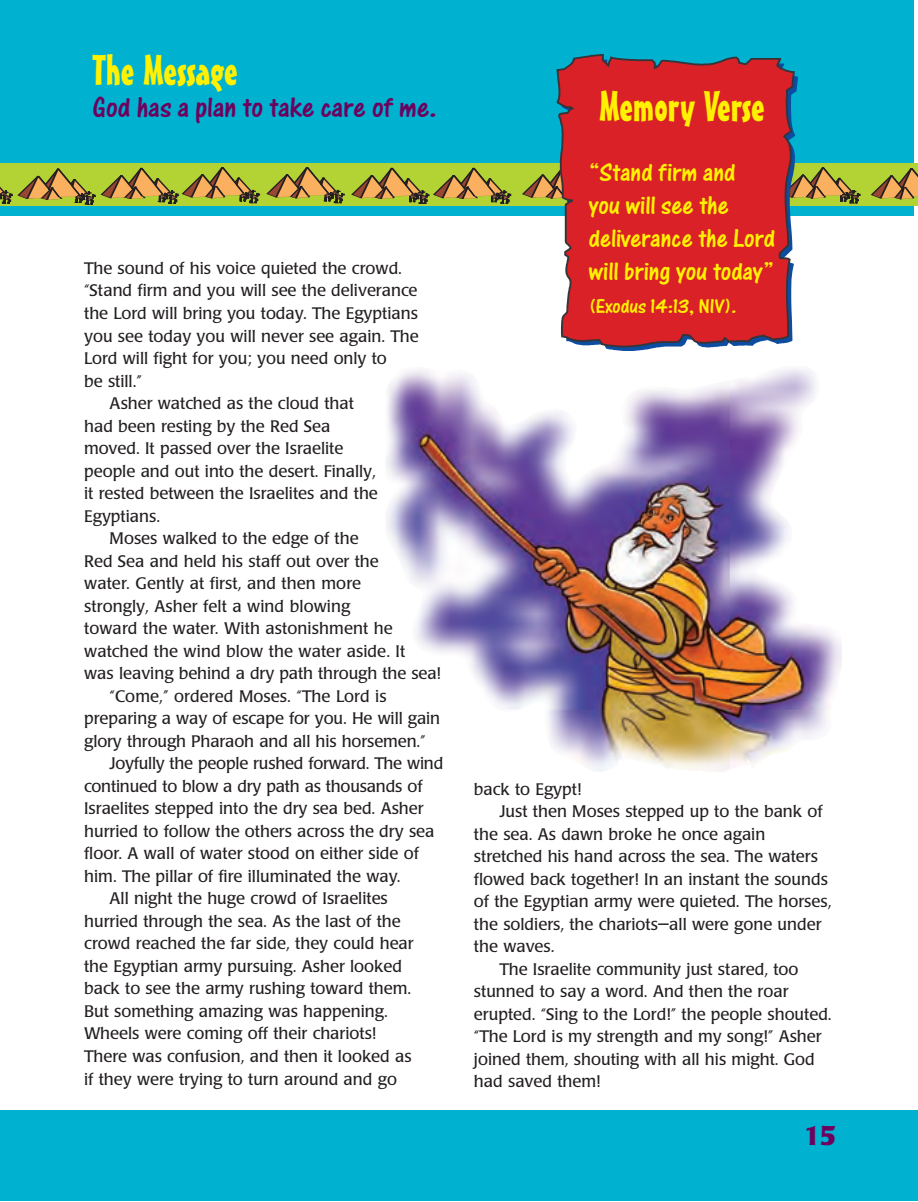
<style>
.page{position:relative;width:918px;height:1202px;background:#fff}
.page>*{position:absolute;margin:0;border:0;box-sizing:border-box;transform-origin:0 0}
.t1{font:42px "Mister Earl BT";color:#fff101}
.t2{font:30px "One Stroke Script Plain";color:#6e015e}
.t3{font:27px/33px "One Stroke Script Plain";color:#fff101}
.t4{font:700 27px "Poppl Laudatio";color:#6e015e}
.t5{font:21px "One Stroke Script Plain";color:#fff101}
.t6{font:16.5px "Poppl Laudatio";color:#231f20}
</style>
<div class="page">
<div style="left:0;top:0;width:913px;height:216px;background:#00b1d0"></div>
<div style="left:0;top:163px;width:918px;height:43px;background:#b3d234"></div>
<svg style="left:0;top:167px;width:918px;height:38px"></svg>
<div style="left:0;top:1109px;width:918px;height:91px;background:#00b1d0"></div>
<svg style="left:556px;top:54px;width:240px;height:294px"></svg>
<img style="left:386px;top:369px;width:456px;height:403px">
<h1 class="t1" style="left:93px;top:54px;width:147px">The Message</h1>
<h2 class="t2" style="left:93px;top:98px;width:346px">God has a plan to take care of me.</h2>
<p class="t6" style="left:84px;top:262px;width:319px">The sound of his voice quieted the crowd.</p>
<p class="t6" style="left:84px;top:284px;width:335px">“Stand firm and you will see the deliverance</p>
<p class="t6" style="left:84px;top:307px;width:335px">the Lord will bring you today. The Egyptians</p>
<p class="t6" style="left:84px;top:329px;width:336px">you see today you will never see again. The</p>
<p class="t6" style="left:84px;top:352px;width:304px">Lord will fight for you; you need only to</p>
<p class="t6" style="left:84px;top:374px;width:59px">be still.”</p>
<p class="t6" style="left:110px;top:397px;width:246px">Asher watched as the cloud that</p>
<p class="t6" style="left:84px;top:419px;width:248px">had been resting by the Red Sea</p>
<p class="t6" style="left:84px;top:442px;width:261px">moved. It passed over the Israelite</p>
<p class="t6" style="left:84px;top:464px;width:293px">people and out into the desert. Finally,</p>
<p class="t6" style="left:84px;top:487px;width:295px">it rested between the Israelites and the</p>
<p class="t6" style="left:84px;top:509px;width:77px">Egyptians.</p>
<p class="t6" style="left:110px;top:532px;width:251px">Moses walked to the edge of the</p>
<p class="t6" style="left:84px;top:554px;width:296px">Red Sea and held his staff out over the</p>
<p class="t6" style="left:84px;top:577px;width:279px">water. Gently at first, and then more</p>
<p class="t6" style="left:84px;top:599px;width:268px">strongly, Asher felt a wind blowing</p>
<p class="t6" style="left:84px;top:622px;width:310px">toward the water. With astonishment he</p>
<p class="t6" style="left:84px;top:644px;width:323px">watched the wind blow the water aside. It</p>
<p class="t6" style="left:84px;top:667px;width:358px">was leaving behind a dry path through the sea!</p>
<p class="t6" style="left:110px;top:689px;width:278px">“Come,” ordered Moses. “The Lord is</p>
<p class="t6" style="left:84px;top:712px;width:358px">preparing a way of escape for you. He will gain</p>
<p class="t6" style="left:84px;top:734px;width:343px">glory through Pharaoh and all his horsemen.”</p>
<p class="t6" style="left:110px;top:757px;width:335px">Joyfully the people rushed forward. The wind</p>
<p class="t6" style="left:84px;top:779px;width:340px">continued to blow a dry path as thousands of</p>
<p class="t6" style="left:84px;top:802px;width:341px">Israelites stepped into the dry sea bed. Asher</p>
<p class="t6" style="left:84px;top:824px;width:352px">hurried to follow the others across the dry sea</p>
<p class="t6" style="left:84px;top:847px;width:336px">floor. A wall of water stood on either side of</p>
<p class="t6" style="left:84px;top:869px;width:318px">him. The pillar of fire illuminated the way.</p>
<p class="t6" style="left:110px;top:892px;width:280px">All night the huge crowd of Israelites</p>
<p class="t6" style="left:84px;top:914px;width:318px">hurried through the sea. As the last of the</p>
<p class="t6" style="left:84px;top:937px;width:331px">crowd reached the far side, they could hear</p>
<p class="t6" style="left:84px;top:959px;width:319px">the Egyptian army pursuing. Asher looked</p>
<p class="t6" style="left:84px;top:982px;width:329px">back to see the army rushing toward them.</p>
<p class="t6" style="left:84px;top:1004px;width:305px">But something amazing was happening.</p>
<p class="t6" style="left:84px;top:1027px;width:294px">Wheels were coming off their chariots!</p>
<p class="t6" style="left:84px;top:1049px;width:329px">There was confusion, and then it looked as</p>
<p class="t6" style="left:84px;top:1072px;width:314px">if they were trying to turn around and go</p>
<h1 class="t1" style="left:600px;top:91px;width:167px">Memory Verse</h1>
<h3 class="t3" style="left:589px;top:159px;width:188px">“Stand firm and<br>you will see the deliverance the Lord will bring you today”</h3>
<p class="t5" style="left:589px;top:300px;width:149px">(Exodus 14:13, NIV).</p>
<p class="t6" style="left:474px;top:782px;width:109px">back to Egypt!</p>
<p class="t6" style="left:499px;top:805px;width:325px">Just then Moses stepped up to the bank of</p>
<p class="t6" style="left:474px;top:827px;width:293px">the sea. As dawn broke he once again</p>
<p class="t6" style="left:474px;top:850px;width:346px">stretched his hand across the sea. The waters</p>
<p class="t6" style="left:474px;top:872px;width:355px">flowed back together! In an instant the sounds</p>
<p class="t6" style="left:474px;top:895px;width:359px">of the Egyptian army were quieted. The horses,</p>
<p class="t6" style="left:474px;top:917px;width:349px">the soldiers, the chariots—all were gone under</p>
<p class="t6" style="left:474px;top:940px;width:82px">the waves.</p>
<p class="t6" style="left:499px;top:962px;width:301px">The Israelite community just stared, too</p>
<p class="t6" style="left:474px;top:985px;width:316px">stunned to say a word. And then the roar</p>
<p class="t6" style="left:474px;top:1007px;width:359px">erupted. “Sing to the Lord!” the people shouted.</p>
<p class="t6" style="left:474px;top:1030px;width:349px">“The Lord is my strength and my song!” Asher</p>
<p class="t6" style="left:474px;top:1052px;width:342px">joined them, shouting with all his might. God</p>
<p class="t6" style="left:474px;top:1075px;width:128px">had saved them!</p>
<h3 class="t4" style="left:804px;top:1124px;width:34px">15</h3>
</div>
